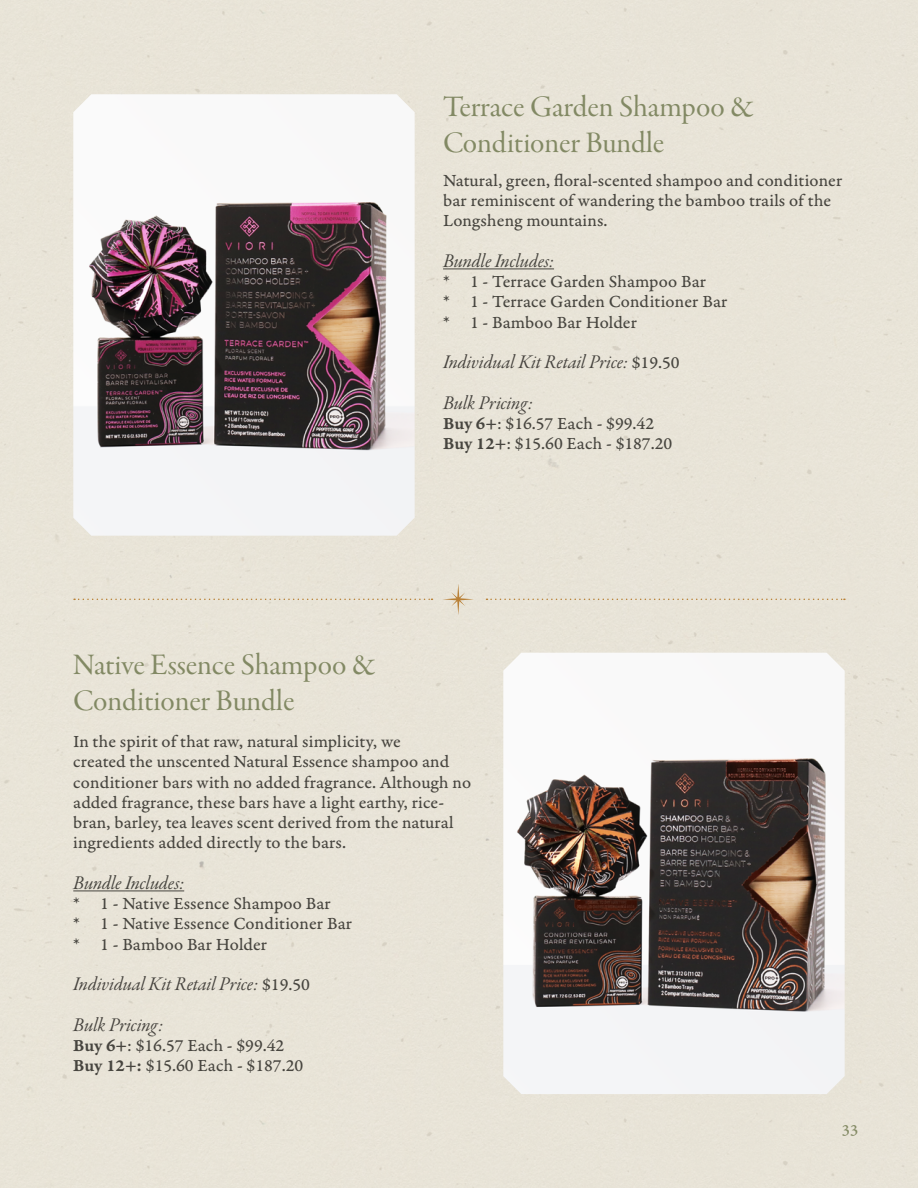
<style>
.page{position:relative;width:918px;height:1188px;background:#e8e4d7}
.page>*{position:absolute;margin:0;border:0;box-sizing:border-box;transform-origin:0 0}
.t1{font:30px/36px "Garamond Premr Pro Subh";color:#828964}
.t2{font:19.5px/40.5px "Garamond Premr Pro It Subh";color:#47443f}
.t3{font:19.5px "Garamond Premr Pro It Subh";color:#47453f}
.t4{font:18px/20.2px "Garamond Premr Pro Capt";letter-spacing:.005em;color:#47453f}
.t5{font:16.5px "Garamond Premr Pro Capt";color:#838a64}
.s1{font-family:"Garamond Premr Pro Capt";font-size:18px;color:#47453f}
.s2{font-family:"Garamond Premr Pro Smbd Capt"}
</style>
<div class="page">
<hr style="left:73px;top:890px;width:111px;height:1px;background:#47453f">
<img style="left:503px;top:653px;width:342px;height:441px">
<svg style="left:443px;top:584px;width:31px;height:31px"></svg>
<svg style="left:74px;top:599px;width:358px;height:1px"></svg>
<svg style="left:487px;top:599px;width:358px;height:1px"></svg>
<hr style="left:443px;top:268px;width:111px;height:1px;background:#47453f">
<img style="left:73px;top:94px;width:342px;height:442px">
<h1 class="t1" style="left:443px;top:90px;width:313px">Terrace Garden Shampoo &amp;<br>Conditioner Bundle</h1>
<p class="t4" style="left:443px;top:171px;width:401px">Natural, green, floral-scented shampoo and conditioner bar reminiscent of wandering the bamboo trails of the<br>Longsheng mountains.</p>
<p class="t3" style="left:443px;top:249px;width:112px">Bundle Includes:</p>
<p class="t4" style="left:443px;top:272px;width:286px">* 1 - Terrace Garden Shampoo Bar<br>* 1 - Terrace Garden Conditioner Bar * 1 - Bamboo Bar Holder</p>
<p class="t2" style="left:443px;top:343px;width:238px">Individual Kit Retail Price: <span class="s1">$19.50<br></span>Bulk Pricing:</p>
<p class="t4" style="left:443px;top:414px;width:231px"><span class="s2">Buy 6+</span>: $16.57 Each - $99.42<br><span class="s2">Buy 12+</span>: $15.60 Each - $187.20</p>
<h1 class="t1" style="left:73px;top:648px;width:304px">Native Essence Shampoo &amp;<br>Conditioner Bundle</h1>
<p class="t4" style="left:73px;top:732px;width:399px">In the spirit of that raw, natural simplicity, we<br>created the unscented Natural Essence shampoo and conditioner bars with no added fragrance. Although no added fragrance, these bars have a light earthy, rice&shy;bran, barley, tea leaves scent derived from the natural ingredients added directly to the bars.</p>
<p class="t3" style="left:73px;top:871px;width:112px">Bundle Includes:</p>
<p class="t4" style="left:73px;top:894px;width:281px">* 1 - Native Essence Shampoo Bar<br>* 1 - Native Essence Conditioner Bar * 1 - Bamboo Bar Holder</p>
<p class="t2" style="left:73px;top:965px;width:238px">Individual Kit Retail Price: <span class="s1">$19.50<br></span>Bulk Pricing:</p>
<p class="t4" style="left:73px;top:1036px;width:231px"><span class="s2">Buy 6+</span>: $16.57 Each - $99.42<br><span class="s2">Buy 12+:</span> $15.60 Each - $187.20</p>
<p class="t5" style="left:842px;top:1120px;width:18px">33</p>
</div>
